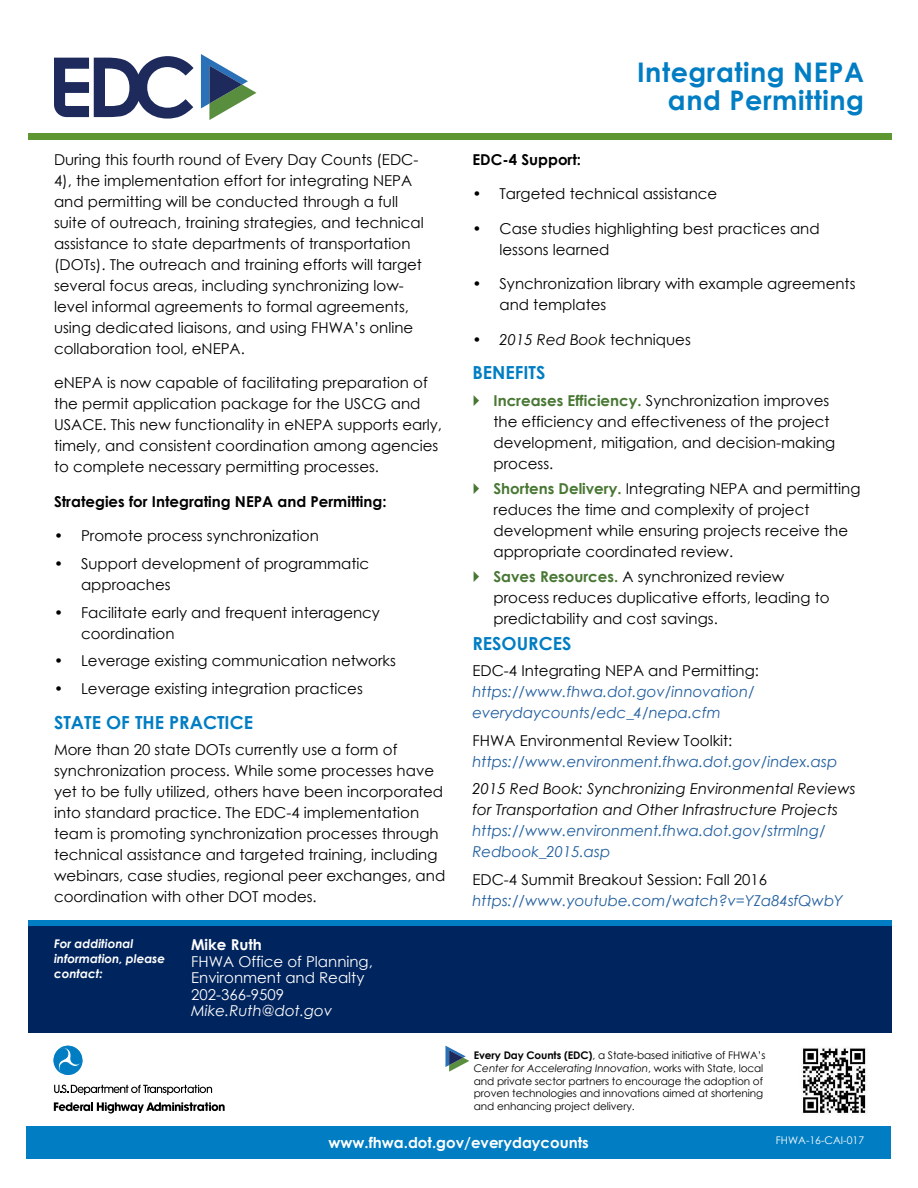
<style>
.page{position:relative;width:918px;height:1188px;background:#fff}
.page>*{position:absolute;margin:0;border:0;box-sizing:border-box;transform-origin:0 0}
.t1{font:700 27px/28.5px "Century Gothic";letter-spacing:.02em;color:#007dc3;text-align:right}
.Heading_Level_2{font:700 18px "Century Gothic";color:#007dc3}
.Body_Text{font:15px/21px "Century Gothic";color:#000}
.Body_Text-2{font:italic 15px/21px "Century Gothic";color:#215e9e}
.Body_Text-3{font:italic 15px/21px "Century Gothic";color:#000}
.Body_Text-4{font:700 15px "Century Gothic";color:#000}
.Image_Caption_1{font:15px/16.5px "Century Gothic";color:#fff}
.Footer_EDC_Website{font:700 15px "Century Gothic";color:#fff}
.Image_Caption_1-2{font:italic 15px "Century Gothic";color:#fff}
.Image_Caption_1-3{font:700 15px "Century Gothic";color:#fff}
.Image_Caption_1-4{font:italic 700 12px/15px "Century Gothic";color:#fff}
.Footer_EDC_Boilerpla{font:10.5px/12.6px "Century Gothic";letter-spacing:-.01em;color:#000}
.Paragraph_Style_1{font:10.5px "Century Gothic";color:#fff}
.s1{font-style:normal}
.s2{font-weight:700;color:#487733}
.s3{font-style:normal;color:#000}
.s4{color:#215e9e}
.s5{font-weight:700}
.s6{font-style:italic}
</style>
<div class="page">
<svg style="left:28px;top:920px;width:864px;height:7px;fill:#007dc3"></svg>
<div style="left:28px;top:133px;width:864px;height:7px;background:#5e9732"></div>
<div style="left:28px;top:927px;width:864px;height:106px;background:#00245d"></div>
<div style="left:26px;top:1126px;width:865px;height:33px;background:#007dc3"></div>
<img style="left:802px;top:1048px;width:64px;height:66px">
<svg style="left:445px;top:1046px;width:24px;height:26px"></svg>
<svg style="left:201px;top:54px;width:55px;height:66px"></svg>
<svg style="left:54px;top:56px;width:140px;height:63px"></svg>
<svg style="left:54px;top:1085px;width:158px;height:10px"></svg>
<svg style="left:54px;top:1102px;width:171px;height:12px"></svg>
<svg style="left:53px;top:1046px;width:30px;height:29px"></svg>
<p class="Body_Text" style="left:54px;top:149px;width:371px">During this fourth round of Every Day Counts (EDC-4), the implementation effort for integrating NEPA and permitting will be conducted through a full suite of outreach, training strategies, and technical assistance to state departments of transportation (DOTs). The outreach and training efforts will target several focus areas, including synchronizing low&shy;level informal agreements to formal agreements, using dedicated liaisons, and using FHWA’s online collaboration tool, eNEPA.</p>
<p class="Body_Text" style="left:54px;top:372px;width:390px">eNEPA is now capable of facilitating preparation of the permit application package for the USCG and USACE. This new functionality in eNEPA supports early, timely, and consistent coordination among agencies to complete necessary permitting processes.</p>
<p class="Body_Text-4" style="left:54px;top:490px;width:334px">Strategies for Integrating NEPA and Permitting:</p>
<p class="Body_Text" style="left:54px;top:525px;width:266px">• Promote process synchronization</p>
<p class="Body_Text" style="left:81px;top:553px;width:290px;text-indent:-27px">• Support development of programmatic approaches</p>
<p class="Body_Text" style="left:81px;top:602px;width:301px;text-indent:-27px">• Facilitate early and frequent interagency coordination</p>
<p class="Body_Text" style="left:54px;top:650px;width:343px">• Leverage existing communication networks</p>
<p class="Body_Text" style="left:54px;top:678px;width:310px">• Leverage existing integration practices</p>
<h2 class="Heading_Level_2" style="left:54px;top:708px;width:201px">STATE OF THE PRACTICE</h2>
<p class="Body_Text" style="left:54px;top:739px;width:393px">More than 20 state DOTs currently use a form of synchronization process. While some processes have yet to be fully utilized, others have been incorporated into standard practice. The EDC-4 implementation team is promoting synchronization processes through technical assistance and targeted training, including webinars, case studies, regional peer exchanges, and coordination with other DOT modes.</p>
<p class="Image_Caption_1-4" style="left:54px;top:935px;width:113px">For additional information, please contact:</p>
<p class="Image_Caption_1-3" style="left:191px;top:933px;width:72px">Mike Ruth</p>
<p class="Image_Caption_1" style="left:191px;top:953px;width:183px">FHWA Office of Planning,<br>Environment and Realty</p>
<p class="Image_Caption_1" style="left:191px;top:986px;width:95px">202-366-9509</p>
<p class="Image_Caption_1-2" style="left:191px;top:1000px;width:143px">Mike.Ruth@dot.gov</p>
<h1 class="t1" style="left:637px;top:57px;width:228px">Integrating NEPA and Permitting</h1>
<p class="Body_Text-4" style="left:472px;top:148px;width:110px">EDC-4 Support:</p>
<p class="Body_Text" style="left:472px;top:183px;width:246px">• Targeted technical assistance</p>
<p class="Body_Text" style="left:500px;top:218px;width:322px;text-indent:-27px">• Case studies highlighting best practices and lessons learned</p>
<p class="Body_Text" style="left:500px;top:273px;width:358px;text-indent:-27px">• Synchronization library with example agreements and templates</p>
<p class="Body_Text-3" style="left:472px;top:329px;width:220px">• 2015 Red Book <span class="s1">techniques</span></p>
<h2 class="Heading_Level_2" style="left:472px;top:359px;width:75px">BENEFITS</h2>
<p class="Body_Text" style="left:494px;top:389px;width:343px"><span class="s2">Increases Efficiency.</span> Synchronization improves the efficiency and effectiveness of the project development, mitigation, and decision-making process.</p>
<p class="Body_Text" style="left:494px;top:478px;width:369px"><span class="s2">Shortens Delivery.</span> Integrating NEPA and permitting reduces the time and complexity of project development while ensuring projects receive the appropriate coordinated review.</p>
<p class="Body_Text" style="left:494px;top:566px;width:338px"><span class="s2">Saves Resources.</span> A synchronized review process reduces duplicative efforts, leading to predictability and cost savings.</p>
<h2 class="Heading_Level_2" style="left:472px;top:629px;width:100px">RESOURCES</h2>
<p class="Body_Text-2" style="left:472px;top:660px;width:288px"><span class="s3">EDC-4 Integrating NEPA and Permitting: </span>https://www.fhwa.dot.gov/innovation/ everydaycounts/edc_4/nepa.cfm</p>
<p class="Body_Text-2" style="left:472px;top:730px;width:366px"><span class="s3">FHWA Environmental Review Toolkit: </span>https://www.environment.fhwa.dot.gov/index.asp</p>
<p class="Body_Text-3" style="left:472px;top:778px;width:385px">2015 Red Book: Synchronizing Environmental Reviews for Transportation and Other Infrastructure Projects <span class="s4">https://www.environment.fhwa.dot.gov/strmlng/ Redbook_2015.asp</span></p>
<p class="Body_Text-2" style="left:472px;top:869px;width:372px"><span class="s3">EDC-4 Summit Breakout Session: Fall 2016 </span>https://www.youtube.com/watch?v=YZa84sfQwbY</p>
<p class="Footer_EDC_Boilerpla" style="left:474px;top:1049px;width:293px"><span class="s5">Every Day Counts (EDC)</span>, a State-based initiative of FHWA’s <span class="s6">Center for Accelerating Innovation</span>, works with State, local and private sector partners to encourage the adoption of proven technologies and innovations aimed at shortening and enhancing project delivery.</p>
<p class="Footer_EDC_Website" style="left:329px;top:1131px;width:262px">www.fhwa.dot.gov/everydaycounts</p>
<p class="Paragraph_Style_1" style="left:776px;top:1133px;width:90px">FHWA-16-CAI-017</p>
</div>
